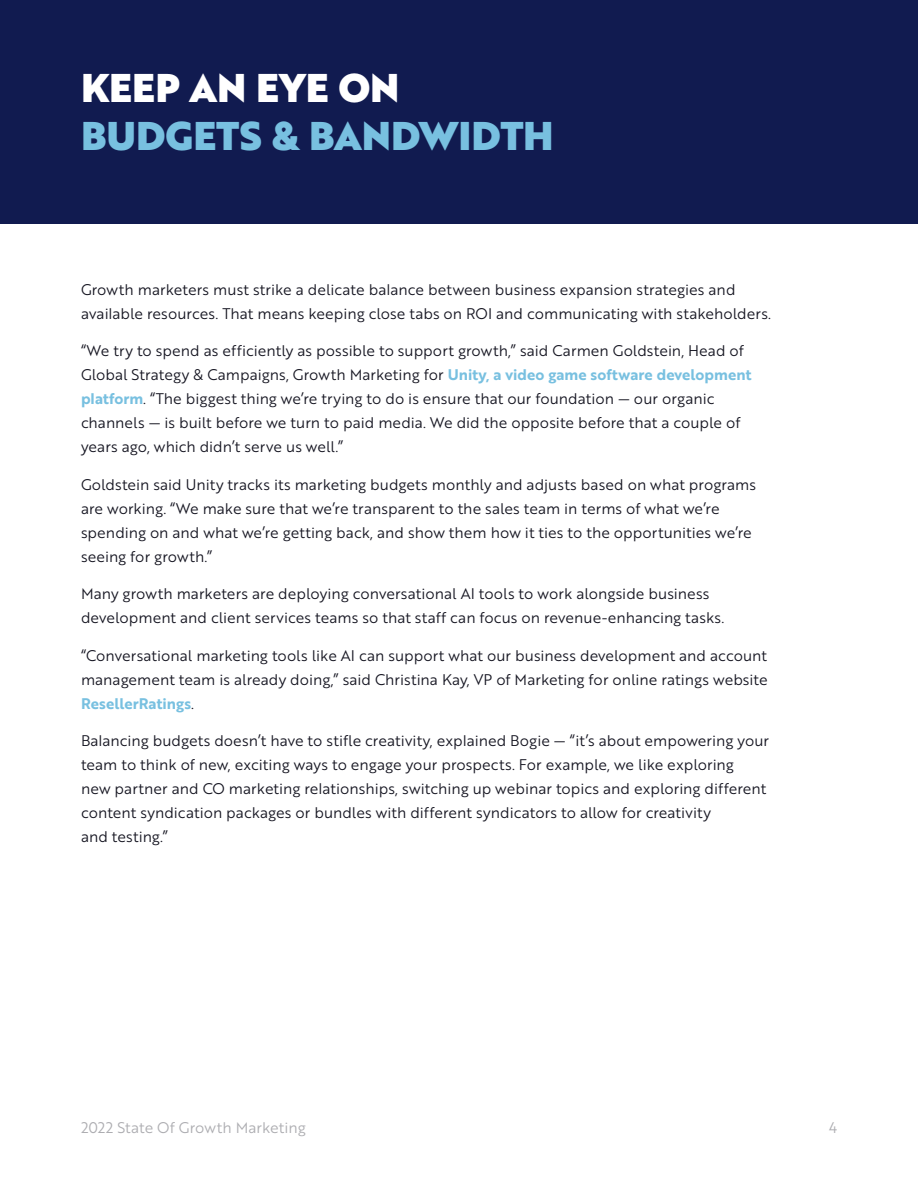
<style>
.page{position:relative;width:918px;height:1188px;background:#fff}
.page>*{position:absolute;margin:0;border:0;box-sizing:border-box;transform-origin:0 0}
.t1{font:39px "Brother 1816 Black";letter-spacing:-.005em;color:#78c0e0}
.t2{font:39px "Brother 1816 Black";letter-spacing:.01em;color:#fff}
.t3{font:15px/24px "Brother 1816 Book";letter-spacing:.005em;color:#151521}
.t4{font:15px "Brother 1816 Book";letter-spacing:.005em;color:#adadb1}
.t5{font:15px "Brother 1816 Bold";letter-spacing:.005em;color:#78c0e0}
.s1{font-family:"Brother 1816 Bold";color:#78c0e0}
.s2{font-family:"Brother 1816 Book";color:#151521}
</style>
<div class="page">
<div style="left:0;top:0;width:918px;height:224px;background:#111b50"></div>
<h1 class="t2" style="left:81px;top:58px;width:320px">KEEP AN EYE ON</h1>
<h1 class="t1" style="left:81px;top:106px;width:474px">BUDGETS &amp; BANDWIDTH</h1>
<p class="t3" style="left:81px;top:277px;width:692px">Growth marketers must strike a delicate balance between business expansion strategies and available resources. That means keeping close tabs on ROI and communicating with stakeholders.</p>
<p class="t3" style="left:81px;top:338px;width:672px">“We try to spend as efficiently as possible to support growth,” said Carmen Goldstein, Head of Global Strategy &amp; Campaigns, Growth Marketing for <span class="s1">Unity, a video game software development platform</span>. “The biggest thing we’re trying to do is ensure that our foundation — our organic channels — is built before we turn to paid media. We did the opposite before that a couple of years ago, which didn’t serve us well.”</p>
<p class="t3" style="left:81px;top:472px;width:677px">Goldstein said Unity tracks its marketing budgets monthly and adjusts based on what programs are working. “We make sure that we’re transparent to the sales team in terms of what we’re spending on and what we’re getting back, and show them how it ties to the opportunities we’re seeing for growth.”</p>
<p class="t3" style="left:81px;top:581px;width:645px">Many growth marketers are deploying conversational AI tools to work alongside business development and client services teams so that staff can focus on revenue-enhancing tasks.</p>
<p class="t3" style="left:81px;top:643px;width:688px">“Conversational marketing tools like AI can support what our business development and account management team is already doing,” said Christina Kay, VP of Marketing for online ratings website</p>
<p class="t5" style="left:81px;top:692px;width:115px">ResellerRatings<span class="s2">.</span></p>
<p class="t3" style="left:81px;top:728px;width:690px">Balancing budgets doesn’t have to stifle creativity, explained Bogie — “it’s about empowering your team to think of new, exciting ways to engage your prospects. For example, we like exploring<br>new partner and CO marketing relationships, switching up webinar topics and exploring different content syndication packages or bundles with different syndicators to allow for creativity<br>and testing.”</p>
<p class="t4" style="left:81px;top:1116px;width:226px">2022 State Of Growth Marketing</p>
<p class="t4" style="left:829px;top:1116px;width:10px">4</p>
</div>
